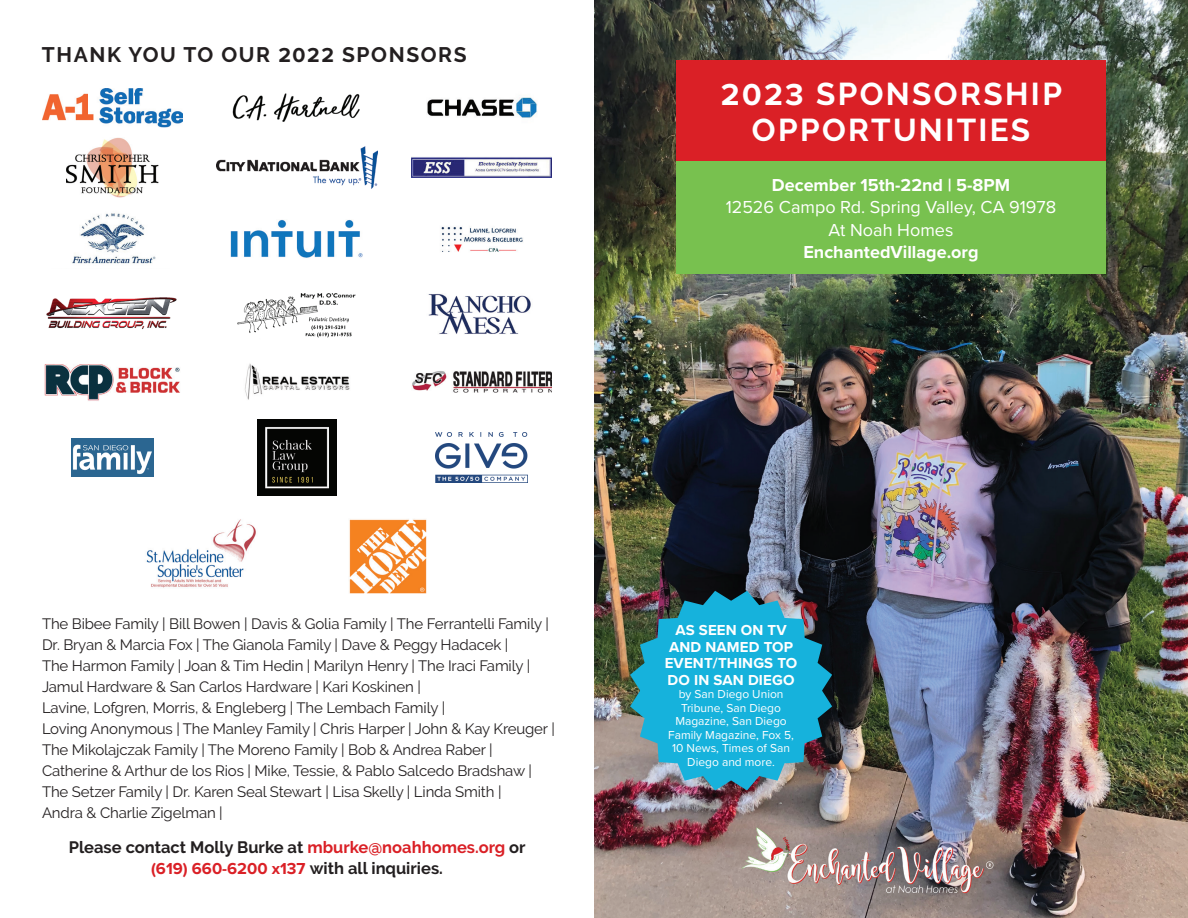
<style>
.page{position:relative;width:1188px;height:918px;background:#fff}
.page>*{position:absolute;margin:0;border:0;box-sizing:border-box;transform-origin:0 0}
.t1{font:700 31.5px/36px "Raleway";letter-spacing:.075em;color:#fff;text-align:center}
.t2{font:700 21px "Raleway";letter-spacing:.075em;color:#231f20}
.t3{font:18px/22.5px "Proxima Nova";color:#fff;text-align:center}
.t4{font:700 18px "Proxima Nova";color:#fff}
.t5{font:700 16.5px "Raleway";color:#231f20}
.t6{font:700 16.5px "Proxima Nova";color:#da2026}
.t7{font:15px/21px "Raleway";letter-spacing:-.01em;color:#231f20}
.t8{font:700 15px/16.5px "Proxima Nova";letter-spacing:.01em;color:#fff;text-align:center}
.t9{font:12px/13.5px "Proxima Nova";color:#fff;text-align:center}
.s1{font-family:"Proxima Nova"}
.s2{color:#da2026}
.s3{font-family:"Raleway";color:#231f20}
</style>
<div class="page">
<img style="left:594px;top:0;width:594px;height:918px">
<img style="left:630px;top:591px;width:202px;height:199px">
<div style="left:676px;top:60px;width:430px;height:102px;background:#da2026"></div>
<div style="left:676px;top:162px;width:430px;height:112px;background:#78c14f"></div>
<img style="left:737px;top:820px;width:266px;height:83px">
<img style="left:44px;top:364px;width:136px;height:37px">
<img style="left:245px;top:363px;width:105px;height:37px">
<img style="left:71px;top:438px;width:82px;height:39px">
<img style="left:412px;top:371px;width:140px;height:21px">
<img style="left:258px;top:420px;width:78px;height:76px">
<img style="left:436px;top:433px;width:92px;height:50px">
<img style="left:146px;top:519px;width:110px;height:69px">
<img style="left:349px;top:519px;width:78px;height:75px">
<img style="left:42px;top:88px;width:140px;height:39px">
<img style="left:427px;top:97px;width:110px;height:22px">
<img style="left:232px;top:93px;width:128px;height:29px">
<img style="left:46px;top:297px;width:131px;height:33px">
<img style="left:428px;top:294px;width:103px;height:40px">
<img style="left:237px;top:293px;width:119px;height:45px">
<img style="left:441px;top:227px;width:82px;height:25px">
<img style="left:230px;top:220px;width:133px;height:38px">
<img style="left:72px;top:213px;width:84px;height:51px">
<img style="left:66px;top:137px;width:92px;height:61px">
<img style="left:216px;top:146px;width:162px;height:43px">
<img style="left:411px;top:157px;width:141px;height:21px">
<h2 class="t2" style="left:42px;top:42px;width:426px">THANK YOU TO OUR <span class="s1">2022</span> SPONSORS</h2>
<h1 class="t1" style="left:721px;top:76px;width:343px"><span class="s1">2023</span> SPONSORSHIP<br>OPPORTUNITIES</h1>
<p class="t4" style="left:772px;top:171px;width:240px">December 15th-22nd | 5-8PM</p>
<p class="t3" style="left:726px;top:195px;width:332px">12526 Campo Rd. Spring Valley, CA 91978<br>At Noah Homes</p>
<p class="t4" style="left:803px;top:239px;width:177px">EnchantedVillage.org</p>
<p class="t7" style="left:42px;top:613px;width:514px">The Bibee Family | Bill Bowen | Davis &amp; Golia Family | The Ferrantelli Family | Dr. Bryan &amp; Marcia Fox | The Gianola Family | Dave &amp; Peggy Hadacek |<br>The Harmon Family | Joan &amp; Tim Hedin | Marilyn Henry | The Iraci Family | Jamul Hardware &amp; San Carlos Hardware | Kari Koskinen |<br>Lavine, Lofgren, Morris, &amp; Engleberg | The Lembach Family |<br>Loving Anonymous | The Manley Family | Chris Harper | John &amp; Kay Kreuger | The Mikolajczak Family | The Moreno Family | Bob &amp; Andrea Raber | Catherine &amp; Arthur de los Rios | Mike, Tessie, &amp; Pablo Salcedo Bradshaw | The Setzer Family | Dr. Karen Seal Stewart | Lisa Skelly | Linda Smith |<br>Andra &amp; Charlie Zigelman |</p>
<p class="t5" style="left:69px;top:837px;width:458px">Please contact Molly Burke at <span class="s2">mburke@noahhomes.org</span> or</p>
<p class="t6" style="left:151px;top:856px;width:293px">(619) 660-6200 x137 <span class="s3">with all inquiries.</span></p>
<p class="t8" style="left:665px;top:621px;width:134px">AS SEEN ON TV<br>AND NAMED TOP<br>EVENT/THINGS TO<br>DO IN SAN DIEGO</p>
<p class="t9" style="left:668px;top:687px;width:127px">by San Diego Union<br>Tribune, San Diego<br>Magazine, San Diego<br>Family Magazine, Fox 5,<br>10 News, Times of San<br>Diego and more.</p>
</div>
